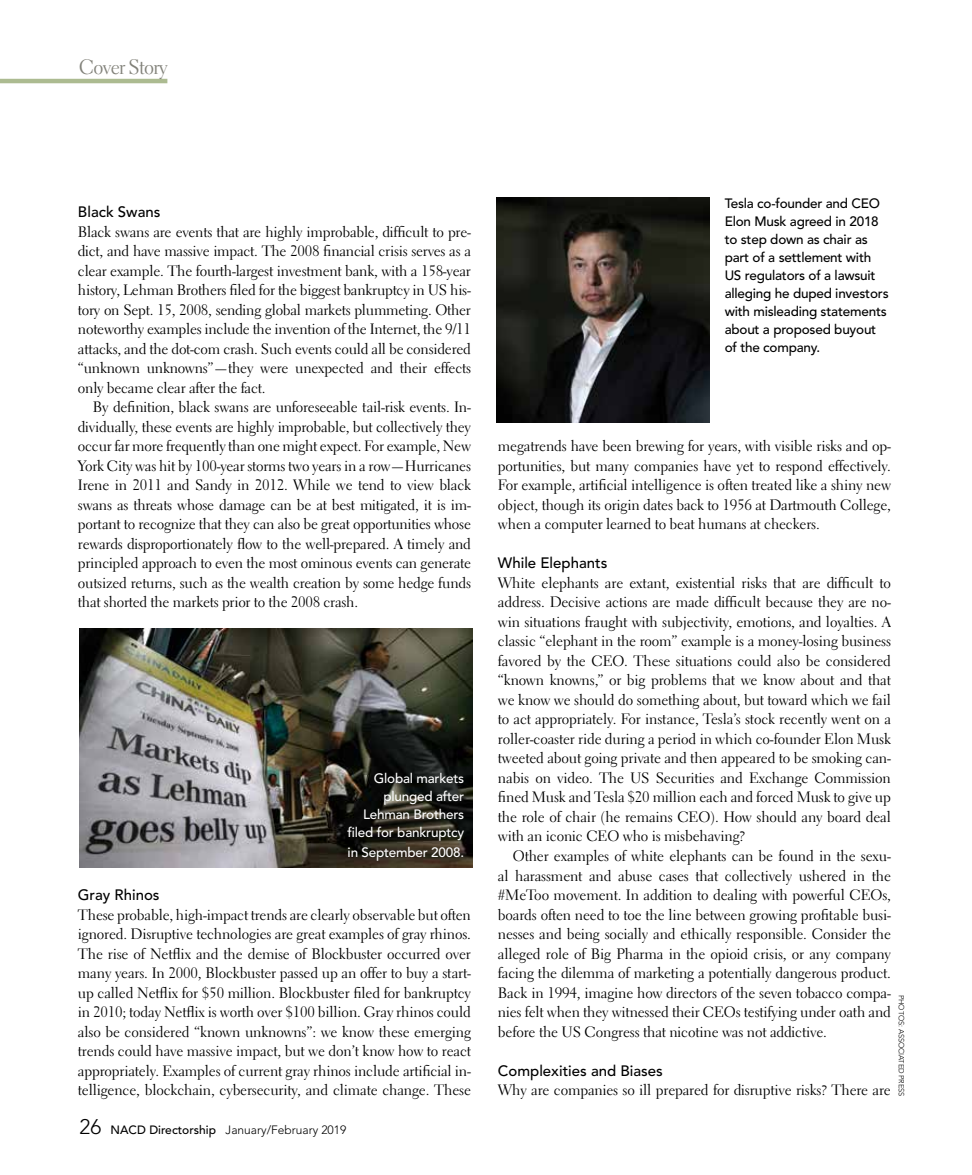
<style>
.page{position:relative;width:972px;height:1175px;background:#fff}
.page>*{position:absolute;margin:0;border:0;box-sizing:border-box;transform-origin:0 0}
.t1{font:21px "Electra LH Display";color:#818179}
.t2{font:15px/19.5px "Electra LH";letter-spacing:-.01em;color:#000;text-align:justify}
.t3{font:500 15px "Avenir";color:#000}
.t4{font:500 13.5px/18px "Avenir";letter-spacing:-.015em;color:#000}
.t5{font:500 13.5px/18px "Avenir";letter-spacing:-.015em;color:#fff;text-align:right}
.t6{font:300 12px "Avenir";color:#000}
.t7{font:300 7.5px "Avenir";letter-spacing:-.015em;color:#000}
.s1{font-size:21px}
.s2{font-weight:500}
</style>
<div class="page">
<hr style="left:0;top:79px;width:167px;height:4px;background:#acbb91">
<img style="left:79px;top:628px;width:393px;height:239px">
<img style="left:497px;top:198px;width:213px;height:225px">
<h1 class="t1" style="left:79px;top:54px;width:90px">Cover Story</h1>
<p class="t3" style="left:78px;top:203px;width:84px">Black Swans</p>
<p class="t2" style="left:78px;top:222px;width:395px">Black swans are events that are highly improbable, difficult to pre&shy;dict, and have massive impact. The 2008 financial crisis serves as a clear example. The fourth-largest investment bank, with a 158-year history, Lehman Brothers filed for the biggest bankruptcy in US his&shy;tory on Sept. 15, 2008, sending global markets plummeting. Other noteworthy examples include the invention of the Internet, the 9/11 attacks, and the dot-com crash. Such events could all be considered “unknown unknowns”—they were unexpected and their effects only became clear after the fact.</p>
<p class="t2" style="left:78px;top:397px;width:395px;text-indent:15px">By definition, black swans are unforeseeable tail-risk events. In&shy;dividually, these events are highly improbable, but collectively they occur far more frequently than one might expect. For example, New York City was hit by 100-year storms two years in a row—Hurricanes Irene in 2011 and Sandy in 2012. While we tend to view black swans as threats whose damage can be at best mitigated, it is im&shy;portant to recognize that they can also be great opportunities whose rewards disproportionately flow to the well-prepared. A timely and principled approach to even the most ominous events can generate outsized returns, such as the wealth creation by some hedge funds that shorted the markets prior to the 2008 crash.</p>
<p class="t5" style="left:348px;top:770px;width:118px">Global markets plunged after<br>Lehman Brothers filed for bankruptcy</p>
<p class="t5" style="left:348px;top:843px;width:118px">in September 2008.</p>
<p class="t3" style="left:78px;top:886px;width:83px">Gray Rhinos</p>
<p class="t2" style="left:78px;top:904px;width:395px">These probable, high-impact trends are clearly observable but often ignored. Disruptive technologies are great examples of gray rhinos.<br>The rise of Netflix and the demise of Blockbuster occurred over many years. In 2000, Blockbuster passed up an offer to buy a start&shy;up called Netflix for $50 million. Blockbuster filed for bankruptcy in 2010; today Netflix is worth over $100 billion. Gray rhinos could also be considered “known unknowns”: we know these emerging trends could have massive impact, but we don’t know how to react appropriately. Examples of current gray rhinos include artificial in&shy;telligence, blockchain, cybersecurity, and climate change. These</p>
<p class="t6" style="left:79px;top:1123px;width:268px"><span class="s1">26</span> <span class="s2">NACD Directorship</span> January/February 2019</p>
<p class="t4" style="left:725px;top:195px;width:165px">Tesla co-founder and CEO<br>Elon Musk agreed in 2018 to step down as chair as part of a settlement with<br>US regulators of a lawsuit alleging he duped investors with misleading statements about a proposed buyout of the company.</p>
<p class="t2" style="left:498px;top:436px;width:395px">megatrends have been brewing for years, with visible risks and op&shy;portunities, but many companies have yet to respond effectively.<br>For example, artificial intelligence is often treated like a shiny new object, though its origin dates back to 1956 at Dartmouth College, when a computer learned to beat humans at checkers.</p>
<p class="t3" style="left:498px;top:554px;width:111px">While Elephants</p>
<p class="t2" style="left:498px;top:573px;width:395px">White elephants are extant, existential risks that are difficult to address. Decisive actions are made difficult because they are no&shy;win situations fraught with subjectivity, emotions, and loyalties. A classic “elephant in the room” example is a money-losing business favored by the CEO. These situations could also be considered “known knowns,” or big problems that we know about and that we know we should do something about, but toward which we fail to act appropriately. For instance, Tesla’s stock recently went on a roller-coaster ride during a period in which co-founder Elon Musk tweeted about going private and then appeared to be smoking can&shy;nabis on video. The US Securities and Exchange Commission fined Musk and Tesla $20 million each and forced Musk to give up the role of chair (he remains CEO). How should any board deal with an iconic CEO who is misbehaving?</p>
<p class="t2" style="left:498px;top:846px;width:395px;text-indent:15px">Other examples of white elephants can be found in the sexu&shy;al harassment and abuse cases that collectively ushered in the #MeToo movement. In addition to dealing with powerful CEOs, boards often need to toe the line between growing profitable busi&shy;nesses and being socially and ethically responsible. Consider the alleged role of Big Pharma in the opioid crisis, or any company facing the dilemma of marketing a potentially dangerous product.<br>Back in 1994, imagine how directors of the seven tobacco compa&shy;nies felt when they witnessed their CEOs testifying under oath and before the US Congress that nicotine was not addictive.</p>
<p class="t3" style="left:498px;top:1061px;width:167px">Complexities and Biases</p>
<p class="t2" style="left:498px;top:1080px;width:394px">Why are companies so ill prepared for disruptive risks? There are</p>
<p class="t7" style="left:906px;top:994px;width:103px;rotate:90deg">PHOTOS: ASSOCIATED PRESS</p>
</div>
